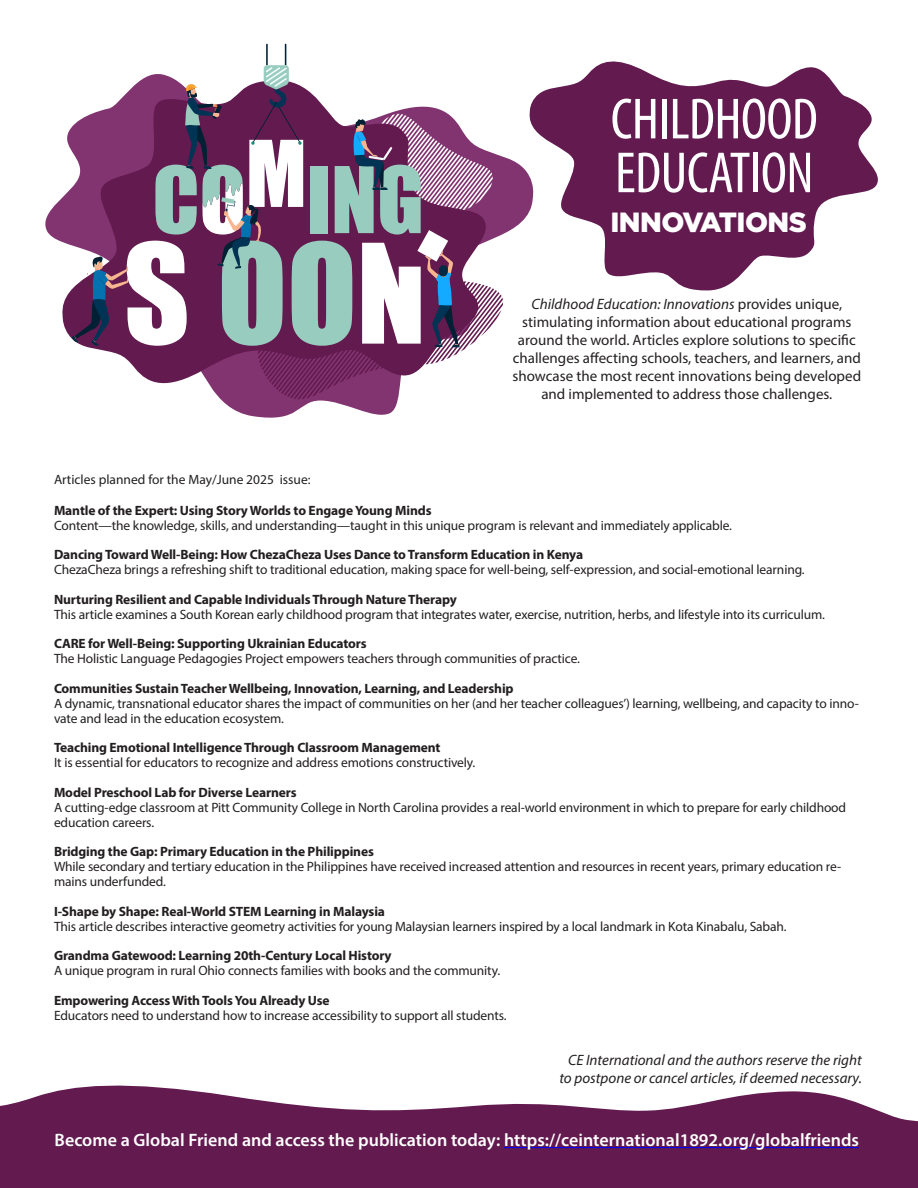
<style>
.page{position:relative;width:918px;height:1188px;background:#fff}
.page>*{position:absolute;margin:0;border:0;box-sizing:border-box;transform-origin:0 0}
.Cover_nameplate_-_orange{font:condensed 58.5px "Myriad Pro";letter-spacing:-.01em;color:#fff}
.Cover_nameplate_-_blue{font:900 27.75px "Gotham";letter-spacing:-.02em;color:#fff}
.t1{font:600 18px "Myriad Pro";color:#fff}
.t2{font:15px/18px "Myriad Pro";color:#231f20;text-align:center}
.t3{font:italic 15px/18px "Myriad Pro";color:#231f20;text-align:center}
.heading_3{font:13.5px/14.9px "Myriad Pro";letter-spacing:-.01em;color:#231f20}
.s1{font-style:italic}
.s2{font-weight:700}
</style>
<div class="page">
<svg style="left:45px;top:156px;width:482px;height:262px"></svg>
<svg style="left:59px;top:127px;width:13px;height:264px"></svg>
<svg style="left:72px;top:44px;width:431px;height:355px"></svg>
<svg style="left:527px;top:61px;width:351px;height:230px;fill:#631a4f"></svg>
<svg style="left:0;top:1085px;width:918px;height:103px;fill:#631a4f"></svg>
<hr style="left:504px;top:1147px;width:355px;height:1px;background:#00f">
<p class="Cover_nameplate_-_orange" style="left:611px;top:84px;width:209px">CHILDHOOD</p>
<p class="Cover_nameplate_-_orange" style="left:615px;top:137px;width:200px">EDUCATION</p>
<p class="Cover_nameplate_-_blue" style="left:610px;top:203px;width:198px">INNOVATIONS</p>
<p class="t2" style="left:513px;top:295px;width:350px"><span class="s1">Childhood Education: Innovations</span> provides unique, stimulating information about educational programs around the world. Articles explore solutions to specific challenges affecting schools, teachers, and learners, and showcase the most recent innovations being developed and implemented to address those challenges.</p>
<p class="heading_3" style="left:54px;top:472px;width:258px">Articles planned for the May/June 2025 issue:</p>
<p class="heading_3" style="left:54px;top:503px;width:680px"><span class="s2">Mantle of the Expert: Using Story Worlds to Engage Young Minds<br></span>Content—the knowledge, skills, and understanding—taught in this unique program is relevant and immediately applicable.</p>
<p class="heading_3" style="left:54px;top:547px;width:752px"><span class="s2">Dancing Toward Well-Being: How ChezaCheza Uses Dance to Transform Education in Kenya<br></span>ChezaCheza brings a refreshing shift to traditional education, making space for well-being, self-expression, and social-emotional learning.</p>
<p class="heading_3" style="left:54px;top:592px;width:773px"><span class="s2">Nurturing Resilient and Capable Individuals Through Nature Therapy<br></span>This article examines a South Korean early childhood program that integrates water, exercise, nutrition, herbs, and lifestyle into its curriculum.</p>
<p class="heading_3" style="left:54px;top:636px;width:527px"><span class="s2">CARE for Well-Being: Supporting Ukrainian Educators<br></span>The Holistic Language Pedagogies Project empowers teachers through communities of practice.</p>
<p class="heading_3" style="left:54px;top:681px;width:806px"><span class="s2">Communities Sustain Teacher Wellbeing, Innovation, Learning, and Leadership<br></span>A dynamic, transnational educator shares the impact of communities on her (and her teacher colleagues’) learning, wellbeing, and capacity to inno&shy;vate and lead in the education ecosystem.</p>
<p class="heading_3" style="left:54px;top:740px;width:423px"><span class="s2">Teaching Emotional Intelligence Through Classroom Management<br></span>It is essential for educators to recognize and address emotions constructively.</p>
<p class="heading_3" style="left:54px;top:785px;width:794px"><span class="s2">Model Preschool Lab for Diverse Learners<br></span>A cutting-edge classroom at Pitt Community College in North Carolina provides a real-world environment in which to prepare for early childhood education careers.</p>
<p class="heading_3" style="left:54px;top:844px;width:789px"><span class="s2">Bridging the Gap: Primary Education in the Philippines<br></span>While secondary and tertiary education in the Philippines have received increased attention and resources in recent years, primary education re&shy;mains underfunded.</p>
<p class="heading_3" style="left:54px;top:904px;width:734px"><span class="s2">I-Shape by Shape: Real-World STEM Learning in Malaysia<br></span>This article describes interactive geometry activities for young Malaysian learners inspired by a local landmark in Kota Kinabalu, Sabah.</p>
<p class="heading_3" style="left:54px;top:948px;width:448px"><span class="s2">Grandma Gatewood: Learning 20th-Century Local History<br></span>A unique program in rural Ohio connects families with books and the community.</p>
<p class="heading_3" style="left:54px;top:993px;width:454px"><span class="s2">Empowering Access With Tools You Already Use<br></span>Educators need to understand how to increase accessibility to support all students.</p>
<p class="t3" style="left:559px;top:1051px;width:304px">CE International and the authors reserve the right to postpone or cancel articles, if deemed necessary.</p>
<p class="t1" style="left:55px;top:1128px;width:806px">Become a Global Friend and access the publication today: https://ceinternational1892.org/globalfriends</p>
</div>
